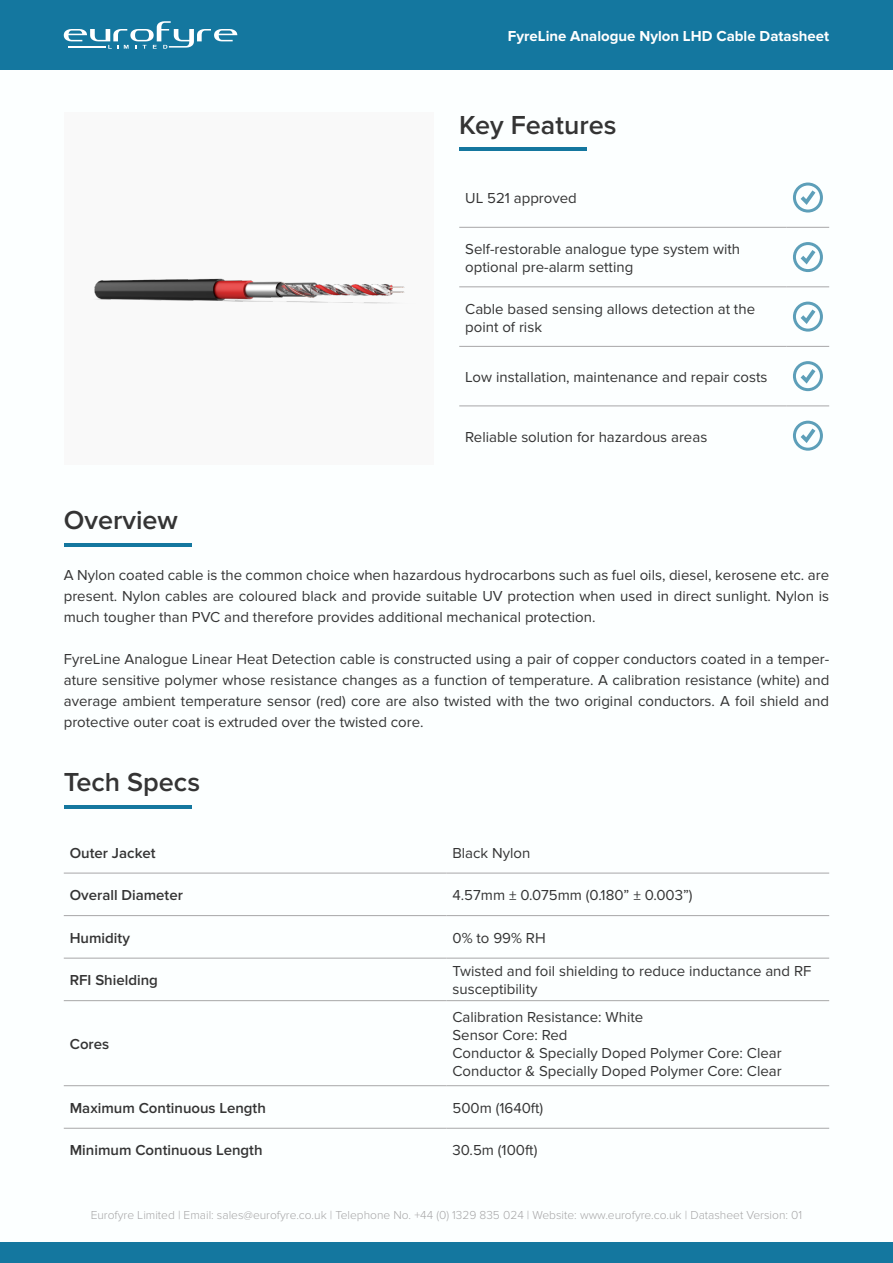
<style>
.page{position:relative;width:893px;height:1263px;background:#fff}
.page>*{position:absolute;margin:0;border:0;box-sizing:border-box;transform-origin:0 0}
.Sub_Header{font:600 27px "Proxima Nova";color:#343434}
.Sub_Header-2{font:15px/21px "Proxima Nova";color:#343434}
.t1{font:600 15px "Proxima Nova";color:#343434}
.t2{font:700 15px "Proxima Nova";color:#fff}
.t3{font:300 12px "Proxima Nova";color:#a7a7a8}
</style>
<div class="page">
<div style="left:0;top:1242px;width:893px;height:21px;background:#14779f"></div>
<div style="left:0;top:0;width:893px;height:70px;background:#14779f"></div>
<svg style="left:64px;top:21px;width:173px;height:28px"></svg>
<hr style="left:459px;top:227px;width:328px;height:1px;background:#a7a7a8">
<hr style="left:787px;top:227px;width:42px;height:1px;background:#a7a7a8">
<hr style="left:459px;top:286px;width:328px;height:1px;background:#a7a7a8">
<hr style="left:787px;top:286px;width:42px;height:1px;background:#a7a7a8">
<hr style="left:459px;top:346px;width:328px;height:1px;background:#a7a7a8">
<hr style="left:787px;top:346px;width:42px;height:1px;background:#a7a7a8">
<hr style="left:459px;top:405px;width:328px;height:1px;background:#a7a7a8">
<hr style="left:787px;top:405px;width:42px;height:1px;background:#a7a7a8">
<svg style="left:793px;top:183px;width:30px;height:30px"></svg>
<svg style="left:793px;top:242px;width:30px;height:30px"></svg>
<svg style="left:793px;top:302px;width:30px;height:30px"></svg>
<svg style="left:793px;top:361px;width:30px;height:30px"></svg>
<svg style="left:793px;top:421px;width:30px;height:30px"></svg>
<hr style="left:459px;top:148px;width:128px;height:3px;background:#14779f">
<hr style="left:64px;top:543px;width:127px;height:3px;background:#14779f">
<hr style="left:64px;top:873px;width:382px;height:1px;background:#a7a7a8">
<hr style="left:446px;top:873px;width:383px;height:1px;background:#a7a7a8">
<hr style="left:64px;top:915px;width:382px;height:1px;background:#a7a7a8">
<hr style="left:446px;top:915px;width:383px;height:1px;background:#a7a7a8">
<hr style="left:64px;top:958px;width:382px;height:1px;background:#a7a7a8">
<hr style="left:446px;top:958px;width:383px;height:1px;background:#a7a7a8">
<hr style="left:64px;top:1000px;width:382px;height:1px;background:#a7a7a8">
<hr style="left:446px;top:1000px;width:383px;height:1px;background:#a7a7a8">
<hr style="left:64px;top:1085px;width:382px;height:1px;background:#a7a7a8">
<hr style="left:446px;top:1085px;width:383px;height:1px;background:#a7a7a8">
<hr style="left:64px;top:1128px;width:382px;height:1px;background:#a7a7a8">
<hr style="left:446px;top:1128px;width:383px;height:1px;background:#a7a7a8">
<hr style="left:64px;top:805px;width:127px;height:3px;background:#14779f">
<img style="left:94px;top:278px;width:311px;height:26px">
<p class="t2" style="left:508px;top:27px;width:323px">FyreLine Analogue Nylon LHD Cable Datasheet</p>
<p class="Sub_Header" style="left:459px;top:109px;width:159px">Key Features</p>
<p class="Sub_Header-2" style="left:465px;top:188px;width:113px">UL 521 approved</p>
<p class="Sub_Header-2" style="left:465px;top:240px;width:276px;line-height:18px">Self-restorable analogue type system with optional pre-alarm setting</p>
<p class="Sub_Header-2" style="left:465px;top:300px;width:291px;line-height:18px">Cable based sensing allows detection at the point of risk</p>
<p class="Sub_Header-2" style="left:465px;top:367px;width:304px">Low installation, maintenance and repair costs</p>
<p class="Sub_Header" style="left:64px;top:505px;width:116px">Overview</p>
<p class="Sub_Header-2" style="left:465px;top:426px;width:244px">Reliable solution for hazardous areas</p>
<p class="Sub_Header-2" style="left:64px;top:565px;width:767px;text-align:justify">A Nylon coated cable is the common choice when hazardous hydrocarbons such as fuel oils, diesel, kerosene etc. are present. Nylon cables are coloured black and provide suitable UV protection when used in direct sunlight. Nylon is much tougher than PVC and therefore provides additional mechanical protection.</p>
<p class="Sub_Header-2" style="left:64px;top:649px;width:767px;text-align:justify">FyreLine Analogue Linear Heat Detection cable is constructed using a pair of copper conductors coated in a temper&shy;ature sensitive polymer whose resistance changes as a function of temperature. A calibration resistance (white) and average ambient temperature sensor (red) core are also twisted with the two original conductors. A foil shield and protective outer coat is extruded over the twisted core.</p>
<p class="Sub_Header" style="left:64px;top:767px;width:138px">Tech Specs</p>
<p class="t1" style="left:70px;top:844px;width:87px">Outer Jacket</p>
<p class="Sub_Header-2" style="left:452px;top:842px;width:79px">Black Nylon</p>
<p class="t1" style="left:70px;top:887px;width:115px">Overall Diameter</p>
<p class="Sub_Header-2" style="left:452px;top:885px;width:242px">4.57mm ± 0.075mm (0.180” ± 0.003”)</p>
<p class="t1" style="left:70px;top:929px;width:62px">Humidity</p>
<p class="Sub_Header-2" style="left:452px;top:927px;width:95px">0% to 99% RH</p>
<p class="t1" style="left:70px;top:972px;width:90px">RFI Shielding</p>
<p class="Sub_Header-2" style="left:452px;top:962px;width:360px;line-height:18px">Twisted and foil shielding to reduce inductance and RF susceptibility</p>
<p class="t1" style="left:70px;top:1035px;width:41px">Cores</p>
<p class="Sub_Header-2" style="left:452px;top:1007px;width:192px">Calibration Resistance: White</p>
<p class="Sub_Header-2" style="left:452px;top:1025px;width:117px">Sensor Core: Red</p>
<p class="Sub_Header-2" style="left:452px;top:1043px;width:331px">Conductor &amp; Specially Doped Polymer Core: Clear</p>
<p class="Sub_Header-2" style="left:452px;top:1061px;width:331px">Conductor &amp; Specially Doped Polymer Core: Clear</p>
<p class="t1" style="left:70px;top:1099px;width:198px">Maximum Continuous Length</p>
<p class="Sub_Header-2" style="left:452px;top:1097px;width:92px">500m (1640ft)</p>
<p class="t1" style="left:70px;top:1142px;width:194px">Minimum Continuous Length</p>
<p class="Sub_Header-2" style="left:452px;top:1140px;width:86px">30.5m (100ft)</p>
<p class="t3" style="left:91px;top:1208px;width:713px">Eurofyre Limited | Email: sales@eurofyre.co.uk | Telephone No. +44 (0) 1329 835 024 | Website: www.eurofyre.co.uk | Datasheet Version: 01</p>
</div>
